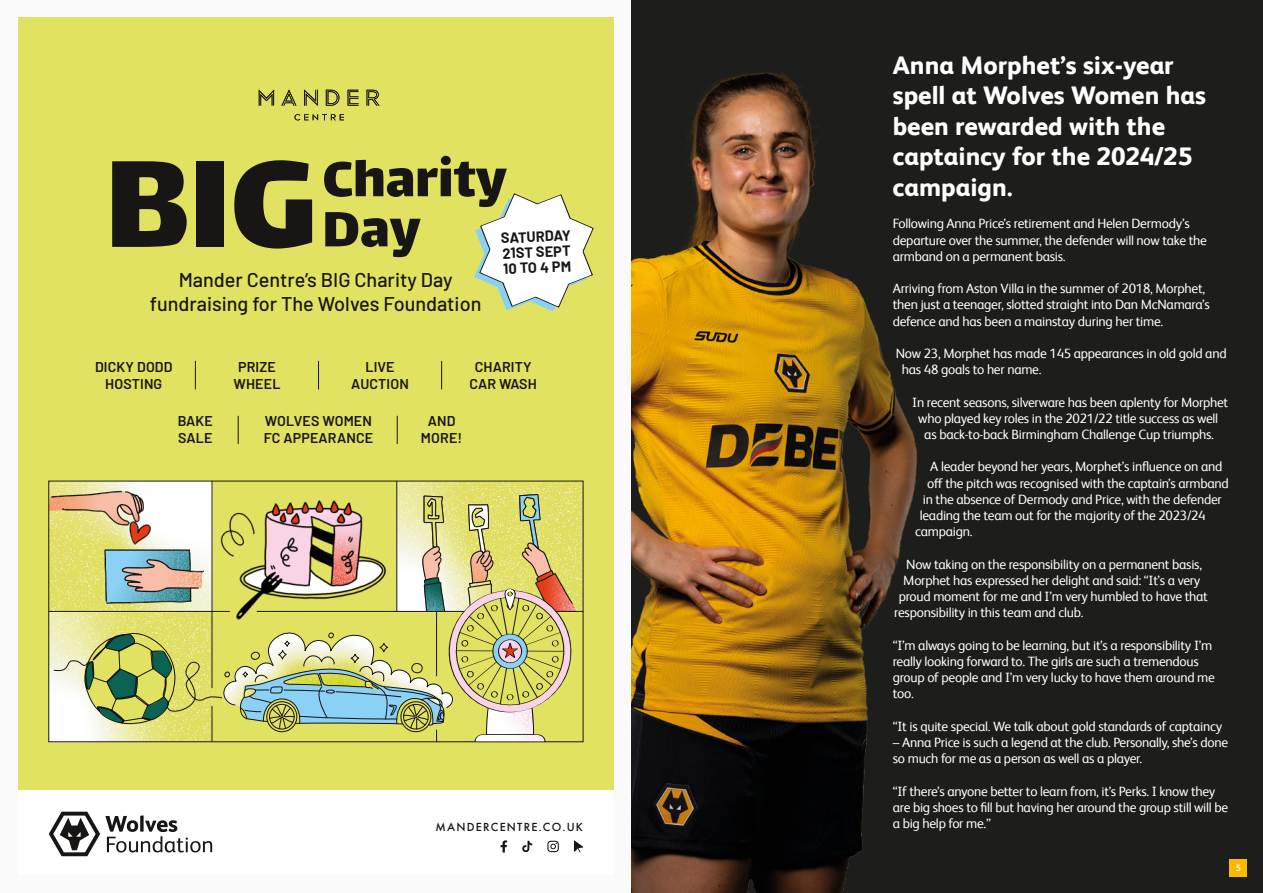
<style>
.page{position:relative;width:1263px;height:893px;background:#fafafa}
.page>*{position:absolute;margin:0;border:0;box-sizing:border-box;transform-origin:0 0}
.t1{font:150.15px "Lalezar";color:#181614}
.t2{font:60.15px/50.1px "Lalezar";color:#181614}
.t3{font:800 25.5px/30.6px "FS Albert Pro";color:#fff}
.t4{font:500 19.8px/23.9px "Barlow";color:#181614;text-align:center}
.t5{font:700 14.4px/15.5px "Barlow";color:#181614;text-align:justify}
.t6{font:600 14.25px/17.1px "Barlow";letter-spacing:.01em;color:#181614;text-align:center}
.t7{font:13.5px/16.2px "FS Albert Pro";letter-spacing:-.02em;color:#fff}
.t8{font:500 12.15px "Futura PT";letter-spacing:.1em;color:#181614}
.t9{font:700 9px "FS Albert Pro";color:#fff}
</style>
<div class="page">
<div style="left:631px;top:0;width:632px;height:893px;background:#1d1d1b"></div>
<div style="left:18px;top:17px;width:596px;height:857px;background:#e1e261"></div>
<svg style="left:294px;top:114px;width:50px;height:6px"></svg>
<svg style="left:348px;top:90px;width:11px;height:16px"></svg>
<svg style="left:326px;top:90px;width:13px;height:16px"></svg>
<svg style="left:367px;top:90px;width:13px;height:16px"></svg>
<svg style="left:281px;top:89px;width:15px;height:17px"></svg>
<svg style="left:304px;top:89px;width:14px;height:17px"></svg>
<svg style="left:259px;top:90px;width:15px;height:16px"></svg>
<svg style="left:195px;top:361px;width:1px;height:28px"></svg>
<svg style="left:318px;top:361px;width:1px;height:28px"></svg>
<svg style="left:441px;top:361px;width:1px;height:28px"></svg>
<div style="left:18px;top:790px;width:596px;height:84px;background:#fff"></div>
<svg style="left:49px;top:812px;width:163px;height:44px"></svg>
<svg style="left:574px;top:840px;width:9px;height:12px"></svg>
<svg style="left:547px;top:841px;width:12px;height:11px"></svg>
<svg style="left:501px;top:840px;width:6px;height:12px"></svg>
<svg style="left:522px;top:841px;width:10px;height:11px"></svg>
<svg style="left:474px;top:193px;width:120px;height:118px"></svg>
<hr style="left:257px;top:611px;width:326px;height:1px;background:#181614">
<img style="left:423px;top:646px;width:161px;height:97px">
<svg style="left:49px;top:415px;width:528px;height:327px"></svg>
<img style="left:631px;top:72px;width:286px;height:821px">
<div style="left:1230px;top:859px;width:17px;height:17px;background:#fbba00"></div>
<p class="t1" style="left:105px;top:107px;width:214px">BIG</p>
<p class="t2" style="left:322px;top:150px;width:186px">Charity<br>Day</p>
<p class="t5" style="left:500px;top:229px;width:72px;rotate:-2deg">SATURDAY 21ST SEPT 10 TO 4 PM</p>
<p class="t4" style="left:150px;top:266px;width:333px">Mander Centre’s BIG Charity Day fundraising for The Wolves Foundation</p>
<p class="t6" style="left:95px;top:357px;width:79px">DICKY DODD<br>HOSTING</p>
<p class="t6" style="left:233px;top:357px;width:48px">PRIZE<br>WHEEL</p>
<p class="t6" style="left:351px;top:357px;width:59px">LIVE<br>AUCTION</p>
<p class="t6" style="left:469px;top:357px;width:69px">CHARITY<br>CAR WASH</p>
<p class="t6" style="left:178px;top:411px;width:37px;text-align:left">BAKE<br>SALE</p>
<p class="t6" style="left:264px;top:411px;width:111px;text-align:left">WOLVES WOMEN<br>FC APPEARANCE</p>
<p class="t6" style="left:421px;top:411px;width:43px">AND<br>MORE!</p>
<p class="t8" style="left:436px;top:820px;width:149px">MANDERCENTRE.CO.UK</p>
<p class="t3" style="left:893px;top:48px;width:315px">Anna Morphet’s six-year spell at Wolves Women has been rewarded with the captaincy for the 2024/25 campaign.</p>
<p class="t7" style="left:893px;top:215px;width:316px">Following Anna Price’s retirement and Helen Dermody’s departure over the summer, the defender will now take the armband on a permanent basis.</p>
<p class="t7" style="left:893px;top:280px;width:318px">Arriving from Aston Villa in the summer of 2018, Morphet, then just a teenager, slotted straight into Dan McNamara’s defence and has been a mainstay during her time.</p>
<p class="t7" style="left:902px;top:344px;width:326px;text-indent:-6px">Now 23, Morphet has made 145 appearances in old gold and has 48 goals to her name.</p>
<p class="t7" style="left:912px;top:393px;width:318px;text-align:center">In recent seasons, silverware has been aplenty for Morphet who played key roles in the 2021/22 title success as well<br>as back-to-back Birmingham Challenge Cup triumphs.</p>
<p class="t7" style="left:930px;top:458px;width:294px">A leader beyond her years, Morphet’s influence on and</p>
<p class="t7" style="left:927px;top:474px;width:303px">off the pitch was recognised with the captain’s armband</p>
<p class="t7" style="left:923px;top:490px;width:301px">in the absence of Dermody and Price, with the defender</p>
<p class="t7" style="left:920px;top:506px;width:287px">leading the team out for the majority of the 2023/24</p>
<p class="t7" style="left:915px;top:523px;width:59px">campaign.</p>
<p class="t7" style="left:906px;top:555px;width:297px">Now taking on the responsibility on a permanent basis,</p>
<p class="t7" style="left:903px;top:571px;width:299px">Morphet has expressed her delight and said: “It’s a very</p>
<p class="t7" style="left:899px;top:587px;width:311px">proud moment for me and I’m very humbled to have that</p>
<p class="t7" style="left:894px;top:604px;width:191px">responsibility in this team and club.</p>
<p class="t7" style="left:893px;top:636px;width:324px">“I’m always going to be learning, but it’s a responsibility I’m really looking forward to. The girls are such a tremendous group of people and I’m very lucky to have them around me too.</p>
<p class="t7" style="left:893px;top:717px;width:331px">“It is quite special. We talk about gold standards of captaincy</p>
<p class="t7" style="left:893px;top:733px;width:337px">– Anna Price is such a legend at the club. Personally, she’s done so much for me as a person as well as a player.</p>
<p class="t7" style="left:893px;top:782px;width:337px">“If there’s anyone better to learn from, it’s Perks. I know they are big shoes to fill but having her around the group still will be a big help for me.”</p>
<p class="t9" style="left:1236px;top:862px;width:7px">5</p>
</div>
